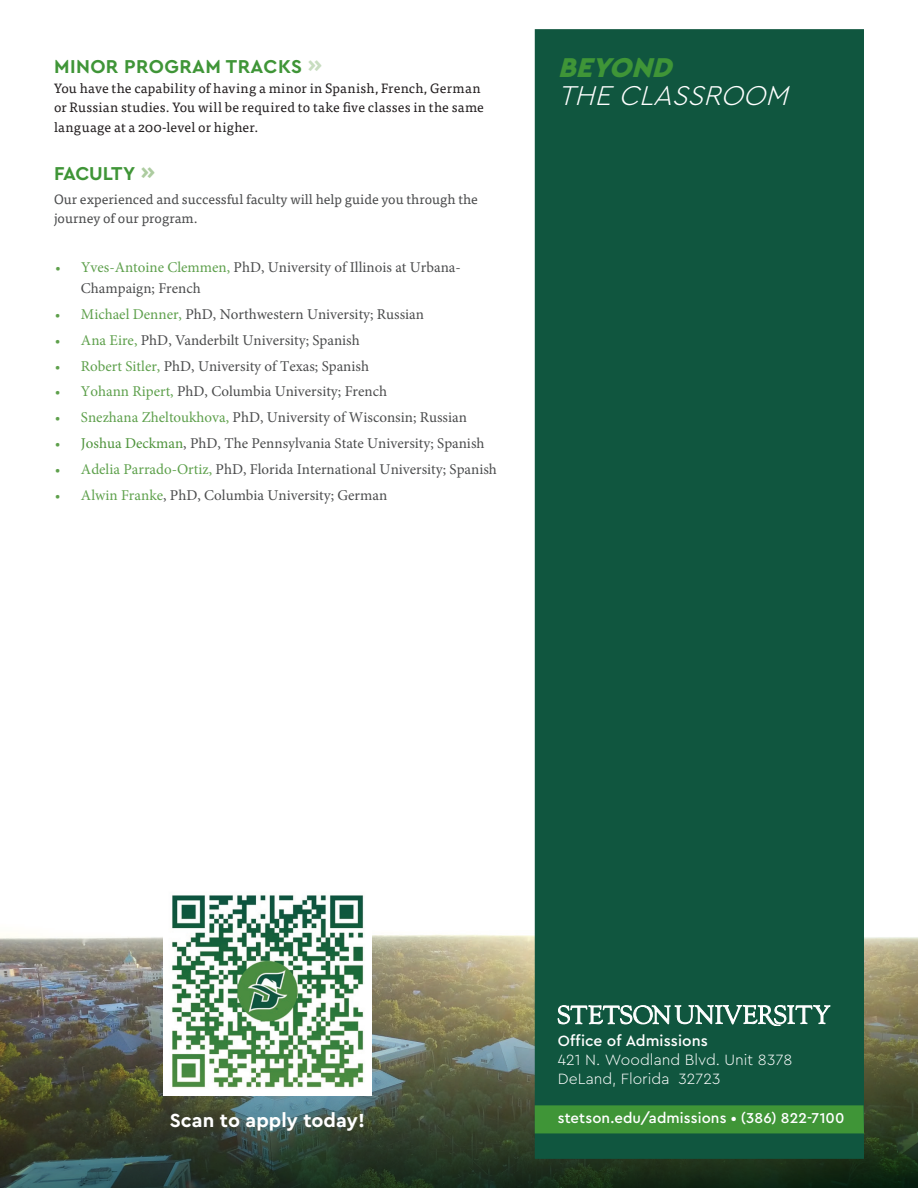
<style>
.page{position:relative;width:918px;height:1188px;background:#fff}
.page>*{position:absolute;margin:0;border:0;box-sizing:border-box;transform-origin:0 0}
.t1{font:italic 300 28.5px "Cera GR";color:#fff}
.t2{font:italic 900 28.5px "Cera GR";color:#3f9537}
.t3{font:700 19.8px "Cera GR";color:#fff}
.t4{font:700 19.5px "Cera GR";letter-spacing:.02em;color:#3f9537}
.t5{font:700 19.5px "Cera GR";letter-spacing:-.025em;color:#3f9537}
.t6{font:300 15.6px/18.8px "Cera GR";letter-spacing:.005em;color:#fff}
.t7{font:500 15.6px "Cera GR";letter-spacing:.005em;color:#fff}
.t8{font:15px/21.6px "Minion Pro";color:#4b4c4d}
.t9{font:500 15px "Cera GR";letter-spacing:.005em;color:#fff}
.t10{font:13.5px/19.5px "Tisa Pro";letter-spacing:.015em;color:#231f20}
.t11{font:13.5px/19.5px "Tisa Pro";color:#4b4c4d}
.s1{font-size:24px;color:#c8ddc0}
.s2{font-size:24px;color:#adcca0}
.s3{font-family:"Tisa Pro";font-size:13.5px;color:#5ea04c}
.s4{color:#5ea04c}
.s5{color:#4e933b}
.s6{color:#5ea14c}
</style>
<div class="page">
<img style="left:0;top:937px;width:918px;height:251px">
<div style="left:535px;top:29px;width:329px;height:1130px;background:#10563f"></div>
<svg style="left:527px;top:1105px;width:345px;height:28px;background:#3e9036"></svg>
<img style="left:163px;top:895px;width:209px;height:200px">
<svg style="left:558px;top:1005px;width:272px;height:21px"></svg>
<h3 class="t4" style="left:54px;top:56px;width:269px">MINOR PROGRAM TRACKS <span class="s1">»</span></h3>
<p class="t10" style="left:54px;top:77px;width:431px">You have the capability of having a minor in Spanish, French, German or Russian studies. You will be required to take five classes in the same language at a 200-level or higher.</p>
<h3 class="t5" style="left:54px;top:162px;width:103px">FACULTY <span class="s2">»</span></h3>
<p class="t11" style="left:54px;top:188px;width:426px">Our experienced and successful faculty will help guide you through the journey of our program.</p>
<p class="t8" style="left:81px;top:256px;width:381px;text-indent:-27px"><span class="s3">•</span> <span class="s4">Yves-Antoine Clemmen,</span> PhD, University of Illinois at Urbana-<br>Champaign; French</p>
<p class="t8" style="left:54px;top:304px;width:372px"><span class="s3">•</span> <span class="s4">Michael Denner,</span> PhD, Northwestern University; Russian</p>
<p class="t8" style="left:54px;top:329px;width:307px"><span class="s3">•</span> <span class="s4">Ana Eire,</span> PhD, Vanderbilt University; Spanish</p>
<p class="t8" style="left:54px;top:355px;width:317px"><span class="s3">•</span> <span class="s4">Robert Sitler,</span> PhD, University of Texas; Spanish</p>
<p class="t8" style="left:54px;top:381px;width:335px"><span class="s3">•</span> <span class="s4">Yohann Ripert,</span> PhD, Columbia University; French</p>
<p class="t8" style="left:54px;top:407px;width:414px"><span class="s3">•</span> <span class="s4">Snezhana Zheltoukhova,</span> PhD, University of Wisconsin; Russian</p>
<p class="t8" style="left:54px;top:433px;width:432px"><span class="s3">•</span> <span class="s5">Joshua Deckman</span>, PhD, The Pennsylvania State University; Spanish</p>
<p class="t8" style="left:54px;top:458px;width:444px"><span class="s3">•</span> <span class="s6">Adelia Parrado-Ortiz,</span> PhD, Florida International University; Spanish</p>
<p class="t8" style="left:54px;top:484px;width:335px"><span class="s3">•</span> <span class="s6">Alwin Franke</span>, PhD, Columbia University; German</p>
<h1 class="t2" style="left:558px;top:51px;width:124px">BEYOND</h1>
<h1 class="t1" style="left:558px;top:80px;width:240px">THECLASSROOM</h1>
<p class="t7" style="left:558px;top:1032px;width:152px">Office of Admissions</p>
<p class="t6" style="left:558px;top:1050px;width:236px">421 N. Woodland Blvd. Unit 8378<br>DeLand, Florida 32723</p>
<h2 class="t3" style="left:170px;top:1109px;width:197px">Scan to apply today!</h2>
<p class="t9" style="left:558px;top:1110px;width:288px">stetson.edu/admissions • (386) 822-7100</p>
</div>
